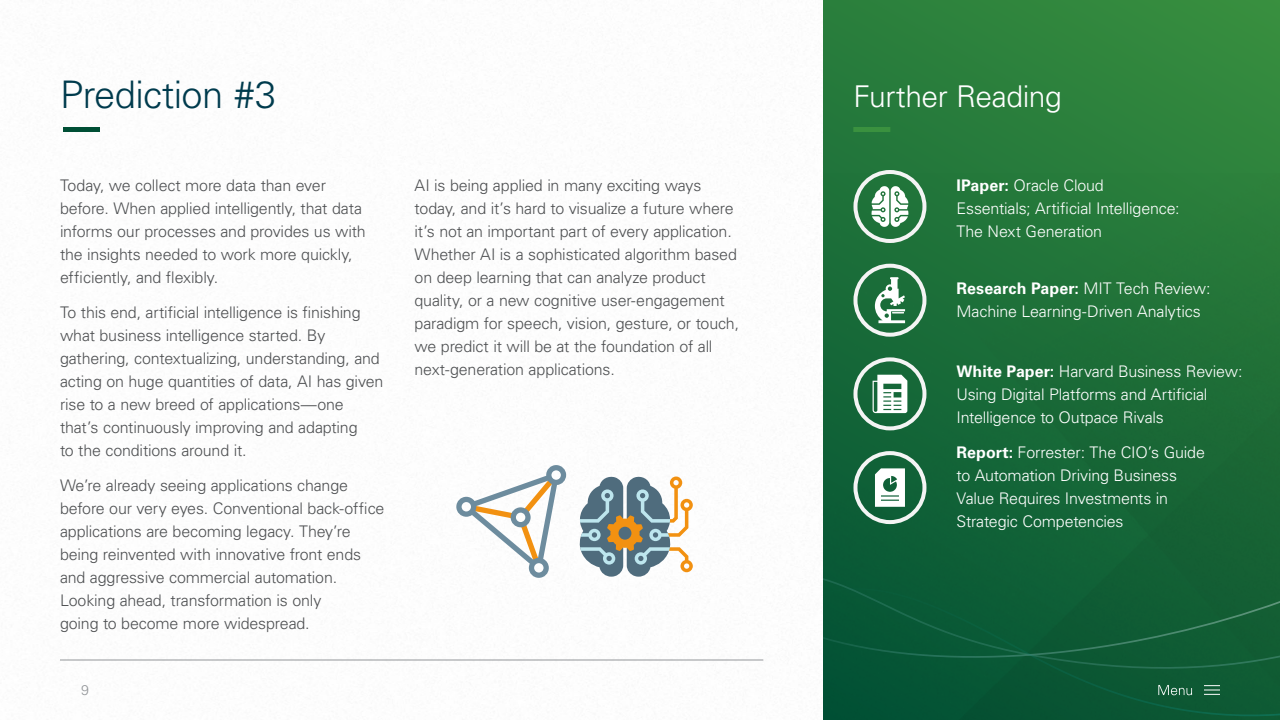
<style>
.page{position:relative;width:1280px;height:720px;background:#fff}
.page>*{position:absolute;margin:0;border:0;box-sizing:border-box;transform-origin:0 0}
.Page_Header_38_42{font:300 38px "Univers LT Std";letter-spacing:-.015em;color:#003b4d}
.Did_you_know_header{font:300 30px "Univers LT Std";letter-spacing:-.015em;color:#fff}
.Body_Copy_16_23{font:300 16px/23px "Univers LT Std";letter-spacing:-.01em;color:#4e5052}
.Body_Copy_16_23-2{font:300 16px/23px "Univers LT Std";letter-spacing:-.01em;color:#fff}
.t1{font:300 14px "Univers LT Std";color:#939699}
.s1{font-weight:700}
</style>
<div class="page">
<div style="left:823px;top:0;width:457px;height:720px;background:#2c823d"></div>
<img style="left:823px;top:174px;width:457px;height:336px">
<div style="left:823px;top:510px;width:457px;height:27px;background:#136236"></div>
<svg style="left:823px;top:537px;width:457px;height:183px"></svg>
<svg style="left:871px;top:186px;width:38px;height:41px"></svg>
<div style="left:853px;top:170px;width:73px;height:73px;border:4px solid #f4f4f4;border-radius:50%"></div>
<svg style="left:875px;top:277px;width:30px;height:46px"></svg>
<div style="left:853px;top:264px;width:73px;height:73px;border:4px solid #f4f4f4;border-radius:50%"></div>
<div style="left:63px;top:127px;width:37px;height:5px;background:#004f35"></div>
<svg style="left:875px;top:468px;width:30px;height:39px"></svg>
<div style="left:853px;top:451px;width:73px;height:73px;border:4px solid #f4f4f4;border-radius:50%"></div>
<svg style="left:873px;top:375px;width:34px;height:38px"></svg>
<div style="left:853px;top:357px;width:73px;height:73px;border:4px solid #f4f4f4;border-radius:50%"></div>
<div style="left:853px;top:127px;width:37px;height:5px;background:#3a913f"></div>
<hr style="left:60px;top:660px;width:703px;height:1px;background:#939699">
<svg style="left:579px;top:476px;width:114px;height:101px"></svg>
<svg style="left:456px;top:465px;width:110px;height:113px"></svg>
<svg style="left:1158px;top:685px;width:62px;height:10px"></svg>
<p class="Page_Header_38_42" style="left:60px;top:71px;width:218px">Prediction #3</p>
<p class="Body_Copy_16_23" style="left:60px;top:173px;width:307px">Today, we collect more data than ever before. When applied intelligently, that data informs our processes and provides us with the insights needed to work more quickly, efficiently, and flexibly.</p>
<p class="Body_Copy_16_23" style="left:60px;top:300px;width:325px">To this end, artificial intelligence is finishing what business intelligence started. By gathering, contextualizing, understanding, and acting on huge quantities of data, AI has given rise to a new breed of applications—one that’s continuously improving and adapting<br>to the conditions around it.</p>
<p class="Body_Copy_16_23" style="left:60px;top:473px;width:326px">We’re already seeing applications change before our very eyes. Conventional back-office applications are becoming legacy. They’re being reinvented with innovative front ends and aggressive commercial automation.<br>Looking ahead, transformation is only<br>going to become more widespread.</p>
<p class="t1" style="left:81px;top:682px;width:9px">9</p>
<p class="Did_you_know_header" style="left:853px;top:78px;width:210px">Further Reading</p>
<p class="Body_Copy_16_23" style="left:415px;top:173px;width:326px">AI is being applied in many exciting ways today, and it’s hard to visualize a future where it’s not an important part of every application.<br>Whether AI is a sophisticated algorithm based on deep learning that can analyze product quality, or a new cognitive user-engagement paradigm for speech, vision, gesture, or touch, we predict it will be at the foundation of all next-generation applications.</p>
<p class="Body_Copy_16_23-2" style="left:956px;top:174px;width:225px"><span class="s1">IPaper:</span> Oracle Cloud<br>Essentials; Artificial Intelligence:<br>The Next Generation</p>
<p class="Body_Copy_16_23-2" style="left:956px;top:277px;width:256px"><span class="s1">Research Paper:</span> MIT Tech Review:<br>Machine Learning-Driven Analytics</p>
<p class="Body_Copy_16_23-2" style="left:956px;top:360px;width:288px"><span class="s1">White Paper:</span> Harvard Business Review:<br>Using Digital Platforms and Artificial<br>Intelligence to Outpace Rivals</p>
<p class="Body_Copy_16_23-2" style="left:956px;top:441px;width:250px"><span class="s1">Report:</span> Forrester: The CIO’s Guide to Automation Driving Business<br>Value Requires Investments in<br>Strategic Competencies</p>
</div>
